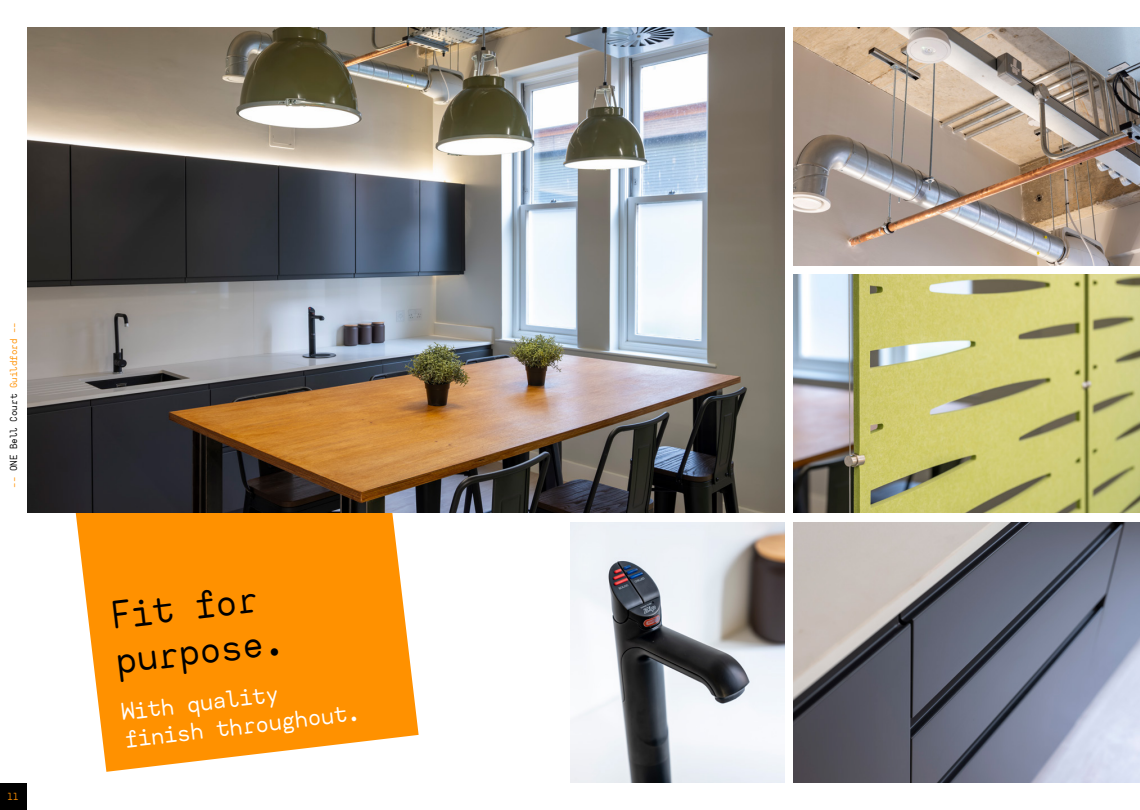
<style>
.page{position:relative;width:1140px;height:810px;background:#fff}
.page>*{position:absolute;margin:0;border:0;box-sizing:border-box;transform-origin:0 0}
.t1{font:37.5px/45.1px "AHAMONO";color:#000}
.t2{font:23.25px/28px "AHAMONO";color:#fff}
.t3{font:9.75px "AHAMONO";color:#ff9100}
.s1{color:#000}
</style>
<div class="page">
<svg style="left:75px;top:513px;width:344px;height:259px;background:#ffa125"></svg>
<div style="left:0;top:783px;width:27px;height:27px;background:#000"></div>
<img style="left:794px;top:522px;width:346px;height:261px">
<img style="left:794px;top:27px;width:346px;height:239px">
<img style="left:570px;top:522px;width:215px;height:261px">
<img style="left:794px;top:275px;width:346px;height:238px">
<img style="left:27px;top:27px;width:758px;height:486px">
<p class="t3" style="left:5px;top:488px;width:167px;rotate:-90deg">–– <span class="s1">ONE Bell Court</span> Guildford ––</p>
<p class="t3" style="left:8px;top:788px;width:13px">11</p>
<h1 class="t1" style="left:107px;top:592px;width:171px;rotate:-7deg">Fit for purpose.</h1>
<p class="t2" style="left:120px;top:697px;width:238px;rotate:-7deg">With quality finish throughout.</p>
</div>
